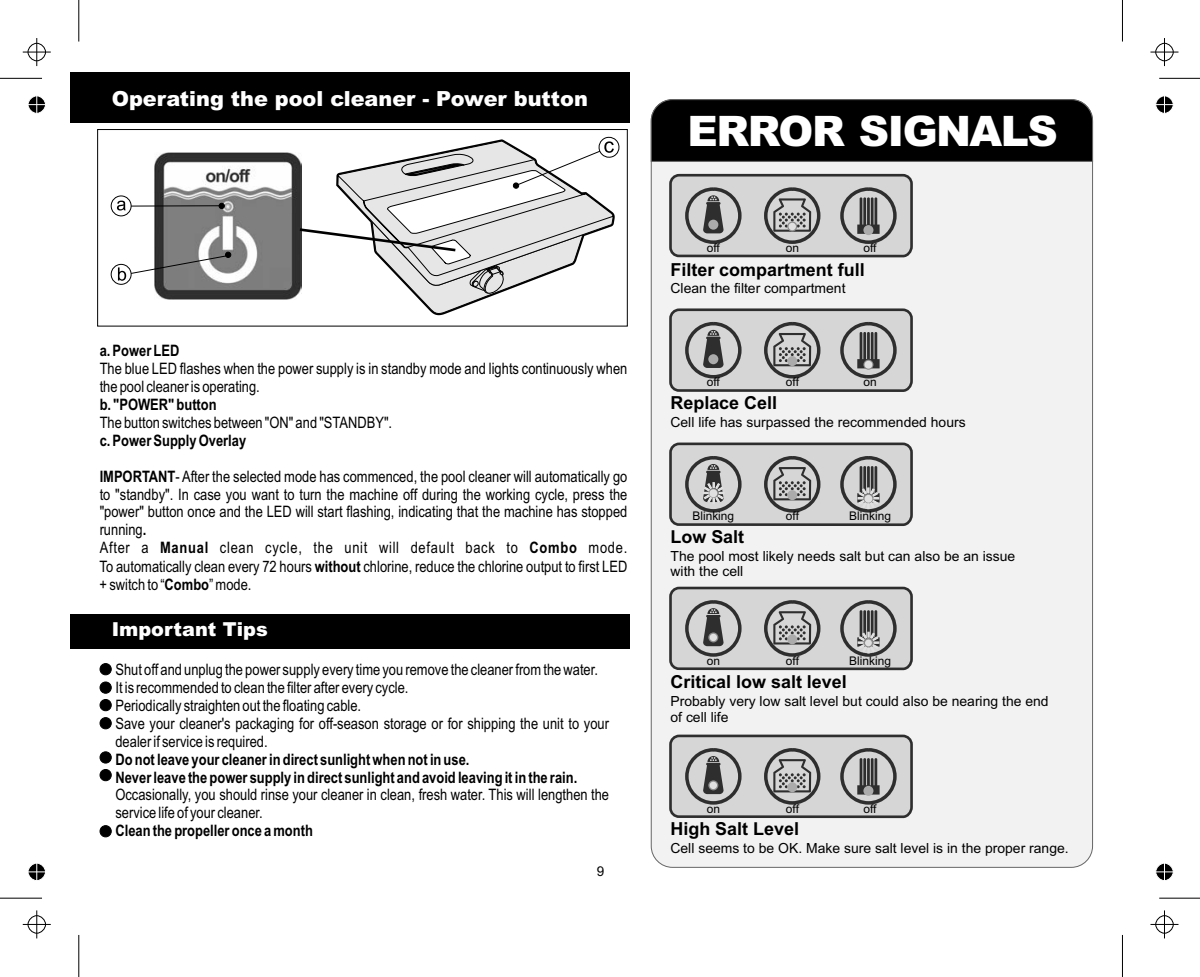
<style>
.page{position:relative;width:1200px;height:977px;background:#fff}
.page>*{position:absolute;margin:0;border:0;box-sizing:border-box;transform-origin:0 0}
.t1{font:italic 900 42px "Arial";letter-spacing:-.035em;color:#fff}
.t2{font:italic 900 20.82px "Arial";color:#fff}
.t3{font:italic 900 19.25px "Arial";color:#fff}
.t4{font:700 17.85px "Arial";color:#000}
.t5{font:15.75px/17.8px "Arial Narrow";color:#000}
.t6{font:700 15.75px/18px "Arial Narrow";color:#000}
.t7{font:14px/15.6px "Arial";color:#000}
.t8{font:13.47px "Arial";color:#000}
.t9{font:11.9px "Arial";color:#000}
.s1{font-weight:700}
</style>
<div class="page">
<div style="left:651px;top:99px;width:441px;height:768px;background:#f2f2f2;border:1px solid #666;border-radius:21px"></div>
<svg style="left:650px;top:99px;width:442px;height:63px;background:#060606"></svg>
<svg style="left:669px;top:308px;width:244px;height:84px;background:#aeaeae"></svg>
<div style="left:708px;top:354px;width:10px;height:10px;background:#ababab;border-radius:50%"></div>
<svg style="left:669px;top:173px;width:244px;height:85px;background:#afafaf"></svg>
<div style="left:708px;top:219px;width:10px;height:10px;background:#ababab;border-radius:50%"></div>
<svg style="left:669px;top:442px;width:244px;height:84px;background:#b1b1b1"></svg>
<svg style="left:669px;top:586px;width:244px;height:85px;background:#b0b0b0"></svg>
<svg style="left:669px;top:734px;width:244px;height:85px;background:#afafaf"></svg>
<svg style="left:708px;top:780px;width:10px;height:10px"></svg>
<div style="left:709px;top:781px;width:8px;height:7px;background:#e0e0e0;border-radius:50%"></div>
<div style="left:97px;top:129px;width:530px;height:197px;border:1px solid #000"></div>
<div style="left:70px;top:72px;width:560px;height:50px;background:#000"></div>
<img style="left:155px;top:153px;width:142px;height:146px">
<hr style="left:125px;top:205px;width:96px;height:1px;background:#000">
<svg style="left:219px;top:203px;width:5px;height:6px"></svg>
<svg style="left:111px;top:196px;width:20px;height:20px"></svg>
<svg style="left:117px;top:200px;width:9px;height:10px"></svg>
<svg style="left:111px;top:264px;width:20px;height:20px"></svg>
<svg style="left:118px;top:252px;width:113px;height:28px"></svg>
<div style="left:70px;top:613px;width:560px;height:35px;background:#000"></div>
<div style="left:100px;top:663px;width:11px;height:11px;background:#000;border:1px solid #000;border-radius:50%"></div>
<div style="left:100px;top:681px;width:11px;height:12px;background:#000;border:1px solid #000;border-radius:50%"></div>
<div style="left:100px;top:699px;width:11px;height:11px;background:#000;border:1px solid #000;border-radius:50%"></div>
<div style="left:100px;top:717px;width:11px;height:11px;background:#000;border:1px solid #000;border-radius:50%"></div>
<div style="left:100px;top:751px;width:11px;height:11px;background:#000;border:1px solid #000;border-radius:50%"></div>
<div style="left:100px;top:769px;width:11px;height:11px;background:#000;border:1px solid #000;border-radius:50%"></div>
<div style="left:100px;top:825px;width:11px;height:11px;background:#000;border:1px solid #000;border-radius:50%"></div>
<svg style="left:297px;top:136px;width:323px;height:179px"></svg>
<hr style="left:0;top:897px;width:42px;height:1px;background:#000">
<hr style="left:78px;top:934px;width:1px;height:42px;background:#000">
<hr style="left:0;top:78px;width:42px;height:1px;background:#000">
<hr style="left:78px;top:0;width:1px;height:42px;background:#000">
<hr style="left:1158px;top:78px;width:41px;height:1px;background:#000">
<hr style="left:1121px;top:0;width:1px;height:42px;background:#000">
<hr style="left:1158px;top:897px;width:41px;height:1px;background:#000">
<hr style="left:1121px;top:934px;width:1px;height:42px;background:#000">
<svg style="left:23px;top:910px;width:28px;height:28px"></svg>
<svg style="left:23px;top:38px;width:28px;height:28px"></svg>
<svg style="left:1150px;top:38px;width:28px;height:28px"></svg>
<svg style="left:1150px;top:910px;width:28px;height:28px"></svg>
<svg style="left:28px;top:863px;width:18px;height:18px"></svg>
<svg style="left:28px;top:96px;width:18px;height:18px"></svg>
<svg style="left:1155px;top:96px;width:19px;height:18px"></svg>
<svg style="left:1155px;top:863px;width:19px;height:18px"></svg>
<h2 class="t2" style="left:112px;top:91px;width:477px">Operating the pool cleaner - Power button</h2>
<p class="t6" style="left:100px;top:343px;width:81px">a. Power LED</p>
<p class="t5" style="left:100px;top:361px;width:529px">The blue LED flashes when the power supply is in standby mode and lights continuously when the pool cleaner is operating.</p>
<p class="t6" style="left:100px;top:396px;width:119px">b. "POWER" button</p>
<p class="t5" style="left:100px;top:414px;width:294px">The button switches between "ON" and "STANDBY".</p>
<p class="t6" style="left:100px;top:432px;width:148px">c. Power Supply Overlay</p>
<p class="t5" style="left:100px;top:468px;width:529px"><span class="s1">IMPORTANT</span>- After the selected mode has commenced, the pool cleaner will automatically go to "standby". In case you want to turn the machine off during the working cycle, press the "power" button once and the LED will start flashing, indicating that the machine has stopped running<span class="s1">.<br></span>After a <span class="s1">Manual</span> clean cycle, the unit will default back to <span class="s1">Combo</span> mode.<br>To automatically clean every 72 hours <span class="s1">without</span> chlorine, reduce the chlorine output to first LED + switch to “<span class="s1">Combo</span>” mode.</p>
<p class="t3" style="left:112px;top:622px;width:158px">Important Tips</p>
<p class="t5" style="left:115px;top:661px;width:495px">Shut off and unplug the power supply every time you remove the cleaner from the water.<br>It is recommended to clean the filter after every cycle.<br>Periodically straighten out the floating cable.<br>Save your cleaner's packaging for off-season storage or for shipping the unit to your dealer if service is required.</p>
<p class="t6" style="left:115px;top:751px;width:463px">Do not leave your cleaner in direct sunlight when not in use.<br>Never leave the power supply in direct sunlight and avoid leaving it in the rain.</p>
<p class="t5" style="left:115px;top:787px;width:495px">Occasionally, you should rinse your cleaner in clean, fresh water. This will lengthen the service life of your cleaner.</p>
<p class="t6" style="left:115px;top:822px;width:199px">Clean the propeller once a month</p>
<p class="t8" style="left:596px;top:866px;width:9px">9</p>
<h1 class="t1" style="left:687px;top:116px;width:371px">ERROR SIGNALS</h1>
<p class="t9" style="left:706px;top:243px;width:15px">off</p>
<p class="t9" style="left:785px;top:243px;width:15px">on</p>
<p class="t9" style="left:863px;top:243px;width:15px">off</p>
<p class="t4" style="left:670px;top:262px;width:196px">Filter compartment full</p>
<p class="t7" style="left:670px;top:281px;width:176px">Clean the filter compartment</p>
<p class="t9" style="left:706px;top:377px;width:15px">off</p>
<p class="t9" style="left:785px;top:377px;width:15px">off</p>
<p class="t9" style="left:863px;top:377px;width:15px">on</p>
<p class="t4" style="left:670px;top:396px;width:108px">Replace Cell</p>
<p class="t7" style="left:670px;top:415px;width:297px">Cell life has surpassed the recommended hours</p>
<p class="t9" style="left:692px;top:511px;width:43px">Blinking</p>
<p class="t9" style="left:785px;top:511px;width:15px">off</p>
<p class="t9" style="left:849px;top:511px;width:43px">Blinking</p>
<p class="t4" style="left:670px;top:530px;width:75px">Low Salt</p>
<p class="t7" style="left:670px;top:549px;width:346px">The pool most likely needs salt but can also be an issue with the cell</p>
<p class="t9" style="left:706px;top:655px;width:15px">on</p>
<p class="t9" style="left:785px;top:655px;width:15px">off</p>
<p class="t9" style="left:849px;top:655px;width:43px">Blinking</p>
<p class="t4" style="left:670px;top:675px;width:178px">Critical low salt level</p>
<p class="t7" style="left:670px;top:694px;width:379px">Probably very low salt level but could also be nearing the end of cell life</p>
<p class="t9" style="left:706px;top:804px;width:15px">on</p>
<p class="t9" style="left:785px;top:804px;width:15px">off</p>
<p class="t9" style="left:863px;top:804px;width:15px">off</p>
<p class="t4" style="left:670px;top:822px;width:130px">High Salt Level</p>
<p class="t7" style="left:670px;top:841px;width:399px">Cell seems to be OK. Make sure salt level is in the proper range.</p>
</div>
